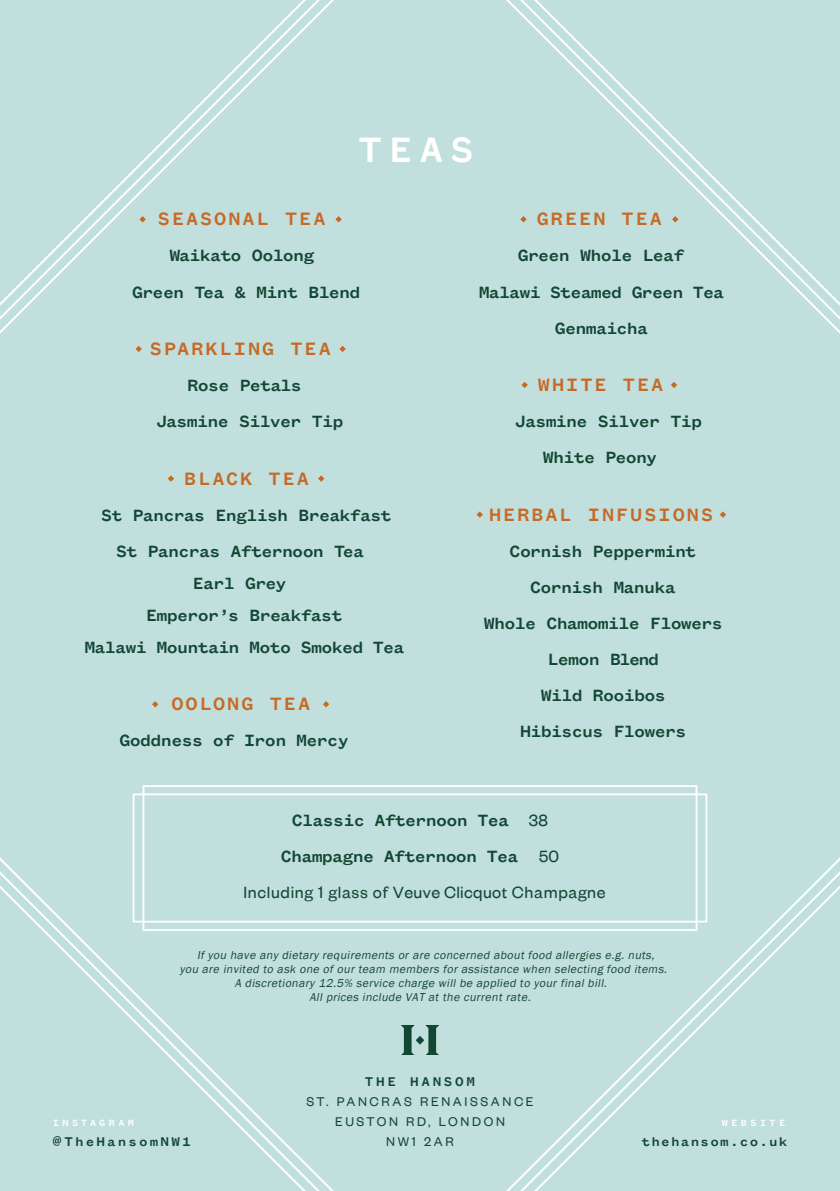
<style>
.page{position:relative;width:840px;height:1191px;background:#fff}
.page>*{position:absolute;margin:0;border:0;box-sizing:border-box;transform-origin:0 0}
.t1{font:500 39px "Founders Grotesk Mono";color:#fff}
.t2{font:500 19.8px "Founders Grotesk Mono";letter-spacing:.1em;color:#c76925}
.t3{font:500 18px/36px "Founders Grotesk Mono";letter-spacing:-.04em;color:#124734;text-align:center}
.t4{font:18px "Founders Grotesk";letter-spacing:.035em;color:#124734}
.t5{font:14px/20px "Founders Grotesk";letter-spacing:.185em;color:#124734;text-align:center}
.t6{font:500 14px "Founders Grotesk Mono";letter-spacing:.09em;color:#124734}
.t7{font:500 14px "Founders Grotesk Mono";letter-spacing:.15em;color:#124734}
.t8{font:500 14px "Founders Grotesk Mono";letter-spacing:.19em;color:#124734}
.t9{font:italic 11.8px/14px "Franklin Gothic";color:#124734;text-align:center}
.t10{font:500 10px "Founders Grotesk Mono";letter-spacing:.34em;color:#fff}
.s1{font-family:"Founders Grotesk";font-weight:400}
</style>
<div class="page">
<div style="left:0;top:0;width:839px;height:1191px;background:#c1dfdc"></div>
<svg style="left:139px;top:216px;width:7px;height:6px"></svg>
<svg style="left:335px;top:216px;width:6px;height:6px"></svg>
<svg style="left:135px;top:346px;width:7px;height:6px"></svg>
<svg style="left:339px;top:346px;width:6px;height:6px"></svg>
<svg style="left:168px;top:475px;width:6px;height:7px"></svg>
<svg style="left:318px;top:475px;width:6px;height:7px"></svg>
<svg style="left:152px;top:701px;width:6px;height:6px"></svg>
<svg style="left:323px;top:701px;width:6px;height:6px"></svg>
<svg style="left:520px;top:216px;width:6px;height:6px"></svg>
<svg style="left:671px;top:216px;width:7px;height:6px"></svg>
<svg style="left:521px;top:382px;width:6px;height:6px"></svg>
<svg style="left:670px;top:382px;width:6px;height:6px"></svg>
<svg style="left:476px;top:511px;width:6px;height:7px"></svg>
<svg style="left:719px;top:511px;width:6px;height:7px"></svg>
<div style="left:142px;top:785px;width:555px;height:146px;border:2px solid #fff"></div>
<div style="left:133px;top:793px;width:574px;height:129px;border:2px solid #fff"></div>
<img style="left:401px;top:1025px;width:37px;height:29px">
<h1 class="t1" style="left:358px;top:128px;width:117px">TEAS</h1>
<p class="t2" style="left:158px;top:208px;width:169px">SEASONAL TEA</p>
<p class="t3" style="left:132px;top:238px;width:230px">Waikato Oolong<br>Green Tea &amp; Mint Blend</p>
<p class="t2" style="left:150px;top:338px;width:182px">SPARKLING TEA</p>
<p class="t3" style="left:156px;top:367px;width:189px">Rose Petals<br>Jasmine Silver Tip</p>
<p class="t2" style="left:184px;top:467px;width:126px">BLACK TEA</p>
<p class="t3" style="left:116px;top:497px;width:277px;text-align:left;text-indent:-15px">St Pancras English Breakfast<br>St Pancras Afternoon Tea</p>
<p class="t3" style="left:193px;top:565px;width:95px">Earl Grey</p>
<p class="t3" style="left:146px;top:597px;width:198px">Emperor’s Breakfast</p>
<p class="t3" style="left:84px;top:629px;width:321px">Malawi Mountain Moto Smoked Tea</p>
<p class="t2" style="left:171px;top:693px;width:140px">OOLONG TEA</p>
<p class="t3" style="left:119px;top:723px;width:231px">Goddness of Iron Mercy</p>
<p class="t2" style="left:536px;top:208px;width:127px">GREEN TEA</p>
<p class="t3" style="left:478px;top:238px;width:247px">Green Whole Leaf<br>Malawi Steamed Green Tea<br>Genmaicha</p>
<p class="t2" style="left:537px;top:374px;width:127px">WHITE TEA</p>
<p class="t3" style="left:542px;top:403px;width:161px;text-align:left;text-indent:-28px">Jasmine Silver Tip<br>White Peony</p>
<p class="t2" style="left:489px;top:503px;width:225px">HERBAL INFUSIONS</p>
<p class="t3" style="left:483px;top:533px;width:240px">Cornish Peppermint<br>Cornish Manuka<br>Whole Chamomile Flowers<br>Lemon Blend<br>Wild Rooibos<br>Hibiscus Flowers</p>
<p class="t3" style="left:280px;top:802px;width:280px">Classic Afternoon Tea <span class="s1">38<br></span>Champagne Afternoon Tea <span class="s1">50</span></p>
<p class="t4" style="left:243px;top:881px;width:363px">Including 1 glass of Veuve Clicquot Champagne</p>
<p class="t9" style="left:180px;top:948px;width:491px">If you have any dietary requirements or are concerned about food allergies e.g. nuts,<br>you are invited to ask one of our team members for assistance when selecting food items.<br>A discretionary 12.5% service charge will be applied to your final bill.<br>All prices include VAT at the current rate.</p>
<p class="t10" style="left:53px;top:1117px;width:83px">INSTAGRAM</p>
<p class="t7" style="left:53px;top:1133px;width:139px">@TheHansomNW1</p>
<p class="t8" style="left:365px;top:1073px;width:111px">THE HANSOM</p>
<p class="t5" style="left:306px;top:1090px;width:229px">ST. PANCRAS RENAISSANCE<br>EUSTON RD, LONDON<br>NW1 2AR</p>
<p class="t10" style="left:721px;top:1117px;width:65px">WEBSITE</p>
<p class="t6" style="left:641px;top:1133px;width:147px">thehansom.co.uk</p>
</div>
